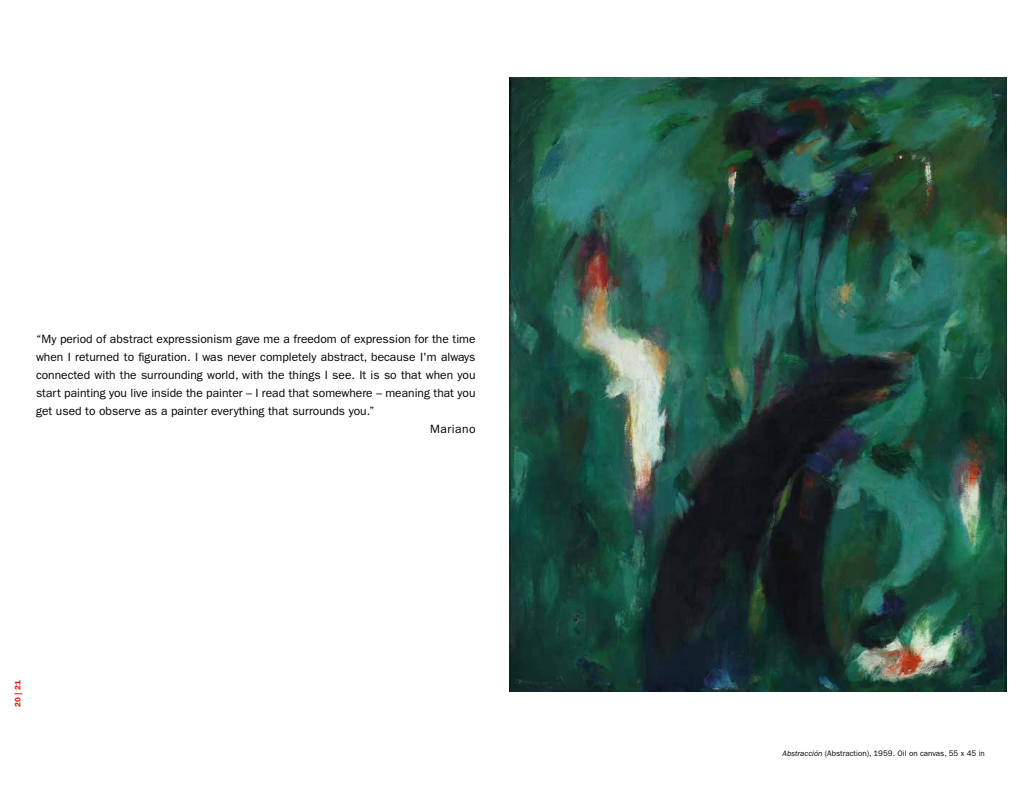
<style>
.page{position:relative;width:1021px;height:792px;background:#fff}
.page>*{position:absolute;margin:0;border:0;box-sizing:border-box;transform-origin:0 0}
.t1{font:12px "ITC Franklin Gothic Std";color:#000}
.t2{font:12px "ITC Franklin Gothic Std";letter-spacing:.04em;color:#000}
.t3{font:8px "ITC Franklin Gothic Std";color:#000}
.t4{font:600 8px "ITC Franklin Gothic Std";color:#e41b13}
.s1{font-style:italic}
</style>
<div class="page">
<img style="left:509px;top:77px;width:497px;height:614px">
<p class="t1" style="left:36px;top:332px;width:441px">“My period of abstract expressionism gave me a freedom of expression for the time</p>
<p class="t1" style="left:36px;top:350px;width:441px">when I returned to figuration. I was never completely abstract, because I'm always</p>
<p class="t1" style="left:36px;top:368px;width:441px">connected with the surrounding world, with the things I see. It is so that when you</p>
<p class="t1" style="left:36px;top:386px;width:441px">start painting you live inside the painter – I read that somewhere – meaning that you</p>
<p class="t1" style="left:36px;top:404px;width:340px">get used to observe as a painter everything that surrounds you.”</p>
<p class="t2" style="left:430px;top:422px;width:47px">Mariano</p>
<p class="t4" style="left:13px;top:707px;width:28px;rotate:-90deg">20 | 21</p>
<p class="t3" style="left:782px;top:749px;width:204px"><span class="s1">Abstracción</span> (Abstraction), 1959. Oil on canvas, 55 x 45 in</p>
</div>
